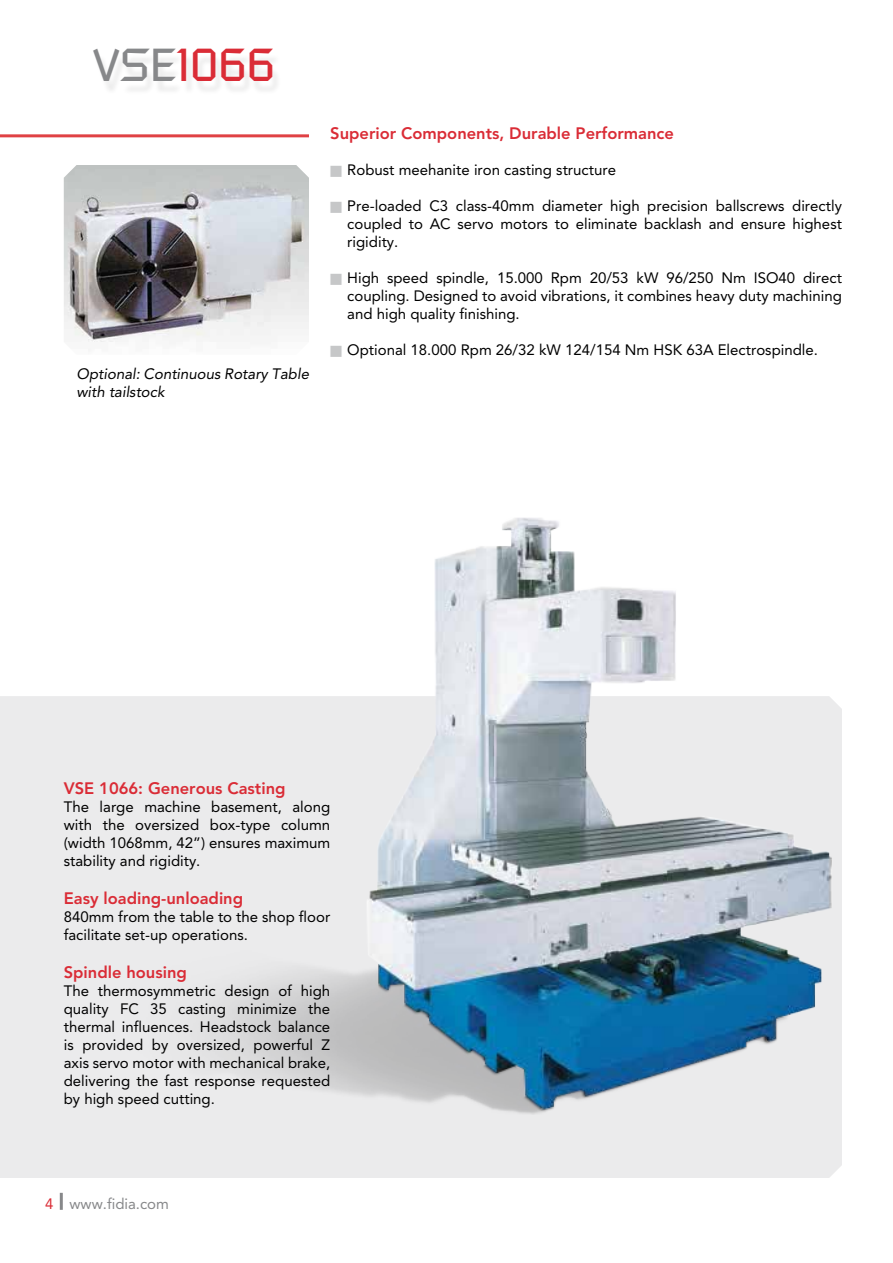
<style>
.page{position:relative;width:893px;height:1263px;background:#fff}
.page>*{position:absolute;margin:0;border:0;box-sizing:border-box;transform-origin:0 0}
.t1{font:45px "Russell Square";color:#da2c36}
.t2{font:800 16.5px "Avenir";color:#da2c36}
.t3{font:15px/18px "Avenir";color:#000;text-align:justify}
.t4{font:italic 15px/18px "Avenir";color:#000}
.t5{font:15px "Avenir";color:#87888a}
.s1{color:#87888a}
.s2{color:#da2c36}
</style>
<div class="page">
<hr style="left:60px;top:1193px;width:3px;height:17px;background:#87888a">
<div style="left:0;top:696px;width:842px;height:482px;background:#ebebec"></div>
<img style="left:63px;top:518px;width:779px;height:596px">
<hr style="left:0;top:134px;width:309px;height:3px;background:#e04144">
<img style="left:64px;top:165px;width:245px;height:177px">
<div style="left:94px;top:54px;width:188px;height:41px;background:#fafafa"></div>
<h1 class="t1" style="left:94px;top:38px;width:183px"><span class="s1">VSE</span>1066</h1>
<p class="t4" style="left:77px;top:365px;width:234px">Optional: Continuous Rotary Table with tailstock</p>
<p class="t2" style="left:330px;top:124px;width:345px">Superior Components, Durable Performance</p>
<p class="t3" style="left:347px;top:161px;width:270px">Robust meehanite iron casting structure</p>
<p class="t3" style="left:347px;top:197px;width:496px">Pre-loaded C3 class-40mm diameter high precision ballscrews directly coupled to AC servo motors to eliminate backlash and ensure highest rigidity.</p>
<p class="t3" style="left:347px;top:269px;width:496px">High speed spindle, 15.000 Rpm 20/53 kW 96/250 Nm ISO40 direct coupling. Designed to avoid vibrations, it combines heavy duty machining and high quality finishing.</p>
<p class="t3" style="left:347px;top:341px;width:472px">Optional 18.000 Rpm 26/32 kW 124/154 Nm HSK 63A Electrospindle.</p>
<p class="t2" style="left:64px;top:779px;width:223px">VSE 1066: Generous Casting</p>
<p class="t3" style="left:64px;top:798px;width:268px">The large machine basement, along with the oversized box-type column (width 1068mm, 42”) ensures maximum stability and rigidity.</p>
<p class="t2" style="left:64px;top:888px;width:181px">Easy loading-unloading</p>
<p class="t3" style="left:64px;top:908px;width:268px">840mm from the table to the shop floor facilitate set-up operations.</p>
<p class="t2" style="left:64px;top:962px;width:125px">Spindle housing</p>
<p class="t3" style="left:64px;top:982px;width:268px">The thermosymmetric design of high quality FC 35 casting minimize the thermal influences. Headstock balance is provided by oversized, powerful Z axis servo motor with mechanical brake, delivering the fast response requested by high speed cutting.</p>
<p class="t5" style="left:45px;top:1195px;width:125px"><span class="s2">4</span> www.fidia.com</p>
</div>
